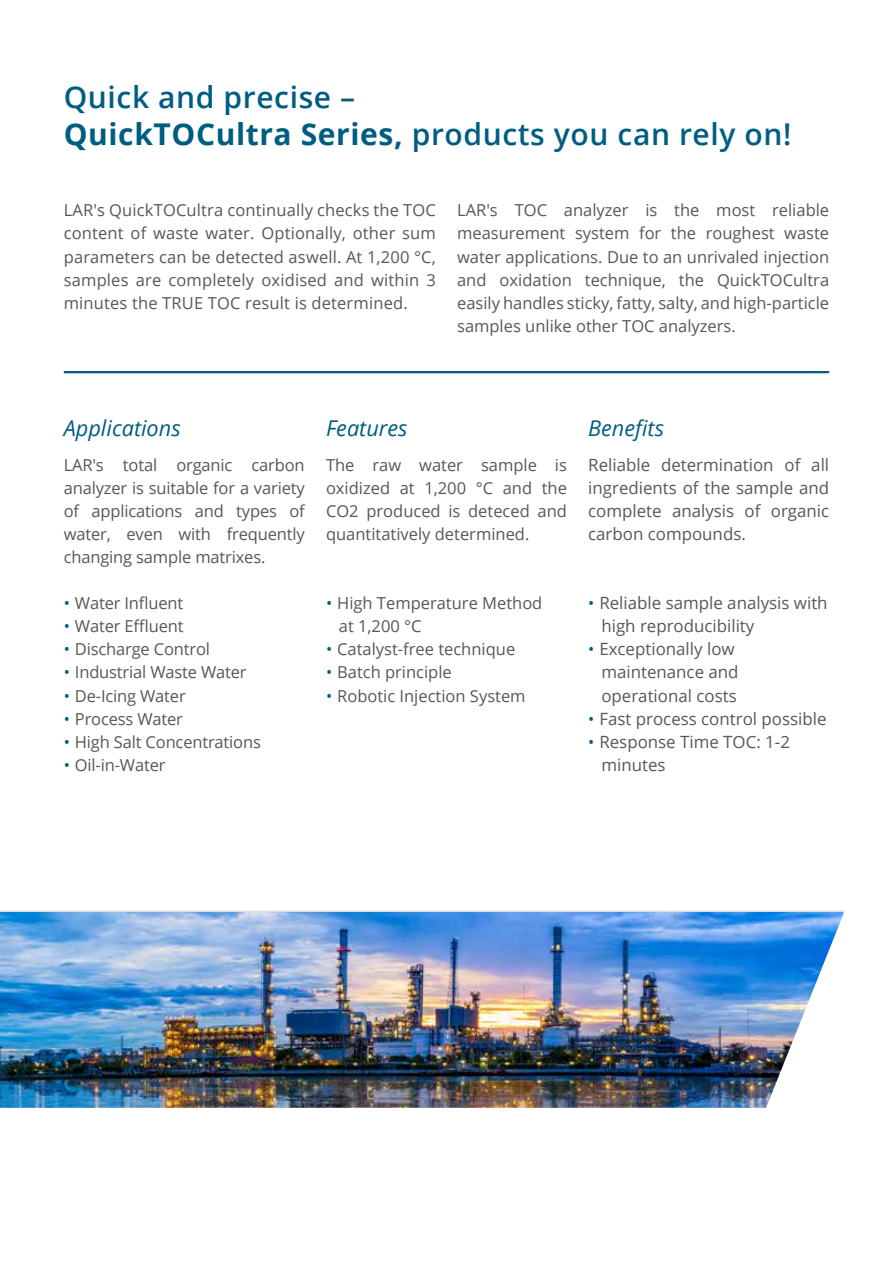
<style>
.page{position:relative;width:893px;height:1263px;background:#fff}
.page>*{position:absolute;margin:0;border:0;box-sizing:border-box;transform-origin:0 0}
.t1{font:600 30px/37px "Open Sans";letter-spacing:.02em;color:#005d82}
.t2{font:italic 21.75px "Open Sans";color:#005d82}
.t3{font:16.8px/23.1px "Open Sans";color:#575756}
.t4{font:16.5px/23.1px "Open Sans";color:#575756;text-align:justify}
.s1{font-weight:700}
.s2{color:#005d82}
.s3{font-size:16.5px;color:#005d82}
</style>
<div class="page">
<img style="left:0;top:912px;width:843px;height:196px">
<hr style="left:64px;top:371px;width:765px;height:2px;background:#005d82">
<h1 class="t1" style="left:64px;top:78px;width:729px">Quick and precise –<br><span class="s1">QuickTOCultra Series,</span> products you can rely on!</h1>
<p class="t4" style="left:64px;top:198px;width:374px">LAR's QuickTOCultra continually checks the TOC content of waste water. Optionally, other sum parameters can be detected aswell. At 1,200 °C, samples are completely oxidised and within 3 minutes the TRUE TOC result is determined.</p>
<p class="t4" style="left:457px;top:198px;width:374px">LAR's TOC analyzer is the most reliable measurement system for the roughest waste water applications. Due to an unrivaled injection and oxidation technique, the QuickTOCultra easily handles sticky, fatty, salty, and high-particle samples unlike other TOC analyzers.</p>
<h2 class="t2" style="left:64px;top:413px;width:118px">Applications</h2>
<p class="t4" style="left:64px;top:452px;width:242px">LAR's total organic carbon analyzer is suitable for a variety of applications and types of water, even with frequently changing sample matrixes.</p>
<p class="t4" style="left:64px;top:591px;width:121px"><span class="s2">•</span> Water Influent</p>
<p class="t4" style="left:64px;top:614px;width:121px"><span class="s2">•</span> Water Effluent</p>
<p class="t4" style="left:64px;top:637px;width:148px"><span class="s2">•</span> Discharge Control</p>
<p class="t4" style="left:64px;top:660px;width:184px"><span class="s2">•</span> Industrial Waste Water</p>
<p class="t4" style="left:64px;top:683px;width:123px"><span class="s2">•</span> De-Icing Water</p>
<p class="t4" style="left:64px;top:707px;width:121px"><span class="s2">•</span> Process Water</p>
<p class="t4" style="left:64px;top:730px;width:199px"><span class="s2">•</span> High Salt Concentrations</p>
<p class="t4" style="left:64px;top:753px;width:103px"><span class="s2">•</span> Oil-in-Water</p>
<h2 class="t2" style="left:326px;top:413px;width:83px">Features</h2>
<p class="t4" style="left:326px;top:452px;width:242px">The raw water sample is oxidized at 1,200 °C and the CO2 produced is deteced and quantitatively determined.</p>
<p class="t4" style="left:339px;top:591px;width:205px;text-indent:-13px"><span class="s2">•</span> High Temperature Method at 1,200 °C</p>
<p class="t4" style="left:326px;top:637px;width:191px"><span class="s2">•</span> Catalyst-free technique</p>
<p class="t4" style="left:326px;top:660px;width:127px"><span class="s2">•</span> Batch principle</p>
<p class="t4" style="left:326px;top:683px;width:201px"><span class="s2">•</span> Robotic Injection System</p>
<h2 class="t2" style="left:588px;top:413px;width:77px">Benefits</h2>
<p class="t3" style="left:588px;top:452px;width:242px;text-align:justify">Reliable determination of all ingredients of the sample and complete analysis of organic carbon compounds.</p>
<p class="t3" style="left:601px;top:591px;width:228px;text-indent:-13px"><span class="s3">•</span> Reliable sample analysis with high reproducibility</p>
<p class="t3" style="left:601px;top:637px;width:139px;text-indent:-13px"><span class="s3">•</span> Exceptionally low maintenance and operational costs</p>
<p class="t3" style="left:588px;top:706px;width:240px"><span class="s3">•</span> Fast process control possible</p>
<p class="t3" style="left:601px;top:730px;width:190px;text-indent:-13px"><span class="s3">•</span> Response Time TOC: 1-2 minutes</p>
</div>
